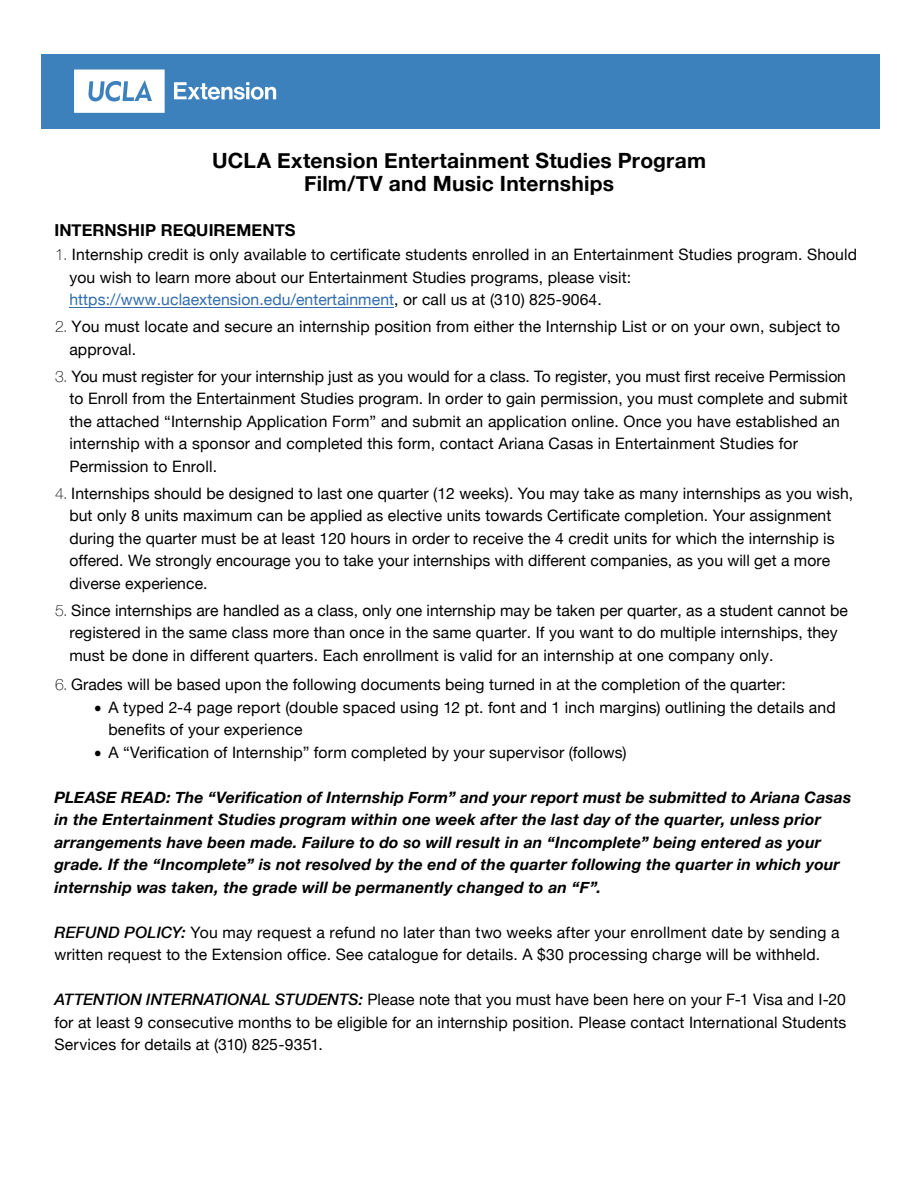
<style>
.page{position:relative;width:918px;height:1188px;background:#fff}
.page>*{position:absolute;margin:0;border:0;box-sizing:border-box;transform-origin:0 0}
.t1{font:700 21px/22.5px "Helvetica Neue";letter-spacing:.01em;color:#000;text-align:center}
.t2{font:700 16.5px "Helvetica Neue";letter-spacing:.005em;color:#000}
.t3{font:15.75px/22.5px "Helvetica Neue";letter-spacing:.005em;color:#000}
.t4{font:italic 700 15.75px/22.5px "Helvetica Neue";letter-spacing:.01em;color:#000}
.s1{font-weight:100}
.s2{color:#306cae}
.s3{font-weight:500;font-style:italic}
</style>
<div class="page">
<hr style="left:69px;top:307px;width:325px;height:1px;background:#306cae">
<div style="left:41px;top:54px;width:839px;height:74px;background:#3c81bc"></div>
<svg style="left:174px;top:82px;width:102px;height:18px"></svg>
<svg style="left:74px;top:70px;width:91px;height:43px;background:#e1ecf4"></svg>
<h1 class="t1" style="left:212px;top:150px;width:495px">UCLA Extension Entertainment Studies Program<br>Film/TV and Music Internships</h1>
<p class="t2" style="left:54px;top:217px;width:243px">INTERNSHIP REQUIREMENTS</p>
<p class="t3" style="left:69px;top:244px;width:789px;text-indent:-14px"><span class="s1">1.</span> Internship credit is only available to certificate students enrolled in an Entertainment Studies program. Should you wish to learn more about our Entertainment Studies programs, please visit: <span class="s2">https://www.uclaextension.edu/entertainment</span>, or call us at (310) 825-9064.</p>
<p class="t3" style="left:69px;top:316px;width:772px;text-indent:-14px"><span class="s1">2.</span> You must locate and secure an internship position from either the Internship List or on your own, subject to approval.</p>
<p class="t3" style="left:69px;top:366px;width:780px;text-indent:-14px"><span class="s1">3.</span> You must register for your internship just as you would for a class. To register, you must first receive Permission to Enroll from the Entertainment Studies program. In order to gain permission, you must complete and submit the attached “Internship Application Form” and submit an application online. Once you have established an internship with a sponsor and completed this form, contact Ariana Casas in Entertainment Studies for Permission to Enroll.</p>
<p class="t3" style="left:69px;top:483px;width:785px;text-indent:-14px"><span class="s1">4.</span> Internships should be designed to last one quarter (12 weeks). You may take as many internships as you wish, but only 8 units maximum can be applied as elective units towards Certificate completion. Your assignment during the quarter must be at least 120 hours in order to receive the 4 credit units for which the internship is offered. We strongly encourage you to take your internships with different companies, as you will get a more diverse experience.</p>
<p class="t3" style="left:69px;top:600px;width:780px;text-indent:-14px"><span class="s1">5.</span> Since internships are handled as a class, only one internship may be taken per quarter, as a student cannot be registered in the same class more than once in the same quarter. If you want to do multiple internships, they must be done in different quarters. Each enrollment is valid for an internship at one company only.</p>
<p class="t3" style="left:55px;top:674px;width:732px"><span class="s1">6.</span> Grades will be based upon the following documents being turned in at the completion of the quarter:</p>
<p class="t3" style="left:93px;top:697px;width:744px">࡟ A typed 2-4 page report (double spaced using 12 pt. font and 1 inch margins) outlining the details and</p>
<p class="t3" style="left:108px;top:719px;width:196px">benefits of your experience</p>
<p class="t3" style="left:93px;top:742px;width:535px">࡟ A “Verification of Internship” form completed by your supervisor (follows)</p>
<p class="t4" style="left:54px;top:786px;width:798px">PLEASE READ: The “Verification of Internship Form” and your report must be submitted to Ariana Casas in the Entertainment Studies program within one week after the last day of the quarter, unless prior arrangements have been made. Failure to do so will result in an “Incomplete” being entered as your grade. If the “Incomplete” is not resolved by the end of the quarter following the quarter in which your internship was taken, the grade will be permanently changed to an “F”.</p>
<p class="t3" style="left:54px;top:922px;width:787px"><span class="s3">REFUND POLICY:</span> You may request a refund no later than two weeks after your enrollment date by sending a written request to the Extension office. See catalogue for details. A $30 processing charge will be withheld.</p>
<p class="t3" style="left:54px;top:989px;width:793px;text-align:justify"><span class="s3">ATTENTION INTERNATIONAL STUDENTS:</span> Please note that you must have been here on your F-1 Visa and I-20 for at least 9 consecutive months to be eligible for an internship position. Please contact International Students Services for details at (310) 825-9351.</p>
</div>
